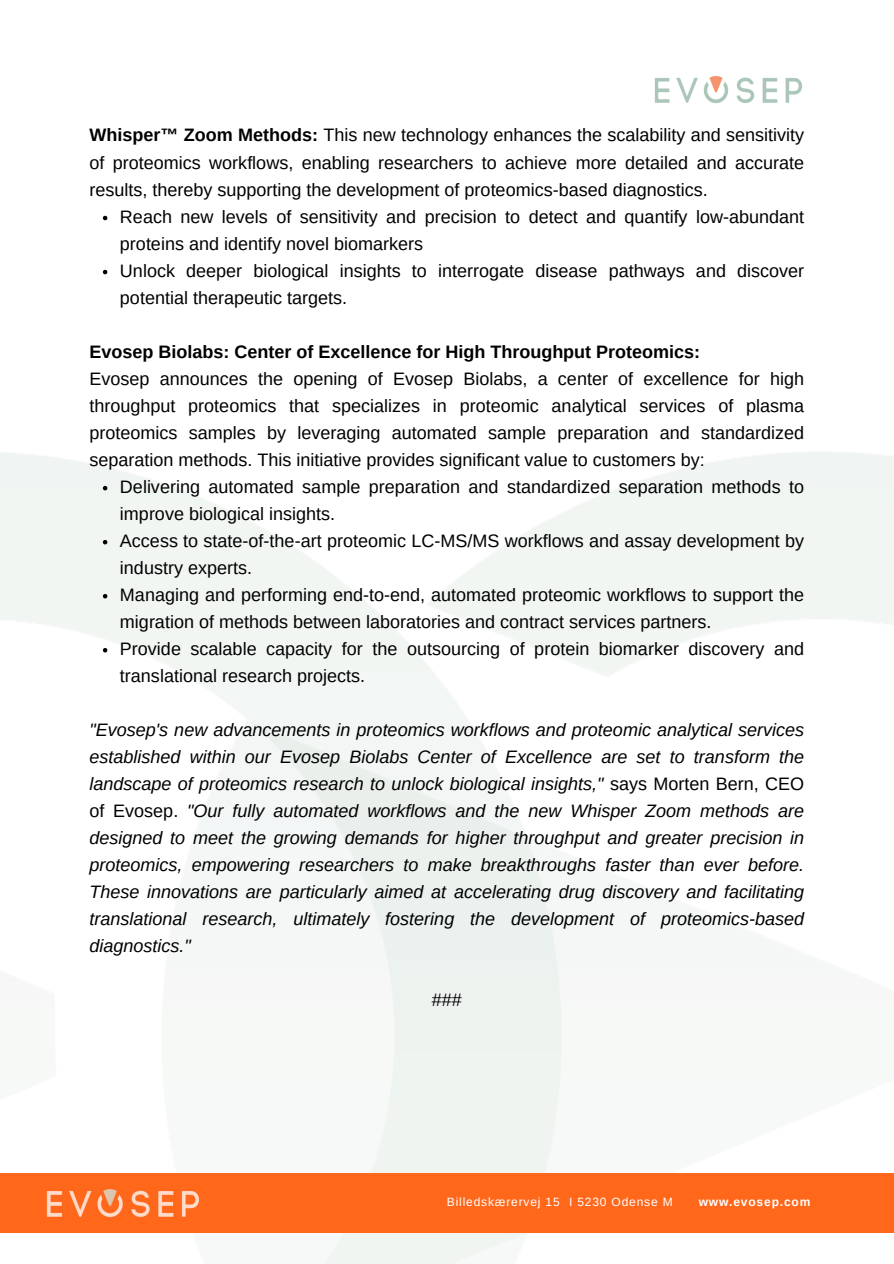
<style>
.page{position:relative;width:894px;height:1264px;background:#fff}
.page>*{position:absolute;margin:0;border:0;box-sizing:border-box;transform-origin:0 0}
.t1{font:18px/27px "Arimo";color:#000}
.t2{font:italic 18px/27px "Arimo";color:#000;text-align:justify}
.t3{font:12px "Arimo";letter-spacing:.07em;color:#fff}
.t4{font:700 12px "Arimo";letter-spacing:.07em;color:#fff}
.s1{font-weight:700}
.s2{font-style:normal}
</style>
<div class="page">
<img style="left:0;top:452px;width:893px;height:811px">
<div style="left:0;top:1173px;width:893px;height:58px;background:#ff671b"></div>
<img style="left:46px;top:1189px;width:154px;height:29px">
<img style="left:655px;top:75px;width:147px;height:29px">
<svg style="left:103px;top:216px;width:4px;height:4px"></svg>
<svg style="left:103px;top:270px;width:4px;height:4px"></svg>
<svg style="left:103px;top:486px;width:4px;height:4px"></svg>
<svg style="left:103px;top:540px;width:4px;height:4px"></svg>
<svg style="left:103px;top:594px;width:4px;height:4px"></svg>
<svg style="left:103px;top:648px;width:4px;height:4px"></svg>
<h1 class="t1" style="left:89px;top:122px;width:716px;text-align:justify"><span class="s1">Whisper™ Zoom Methods:</span> This new technology enhances the scalability and sensitivity of proteomics workflows, enabling researchers to achieve more detailed and accurate results, thereby supporting the development of proteomics-based diagnostics.</h1>
<p class="t1" style="left:120px;top:203px;width:685px">Reach new levels of sensitivity and precision to detect and quantify low-abundant proteins and identify novel biomarkers</p>
<p class="t1" style="left:120px;top:257px;width:685px">Unlock deeper biological insights to interrogate disease pathways and discover potential therapeutic targets.</p>
<h1 class="t1" style="left:89px;top:338px;width:716px"><span class="s1">Evosep Biolabs: Center of Excellence for High Throughput Proteomics:<br></span>Evosep announces the opening of Evosep Biolabs, a center of excellence for high throughput proteomics that specializes in proteomic analytical services of plasma proteomics samples by leveraging automated sample preparation and standardized separation methods. This initiative provides significant value to customers by:</h1>
<p class="t1" style="left:120px;top:473px;width:685px">Delivering automated sample preparation and standardized separation methods to improve biological insights.</p>
<p class="t1" style="left:120px;top:527px;width:685px">Access to state-of-the-art proteomic LC-MS/MS workflows and assay development by industry experts.</p>
<p class="t1" style="left:120px;top:581px;width:685px">Managing and performing end-to-end, automated proteomic workflows to support the migration of methods between laboratories and contract services partners.</p>
<p class="t1" style="left:120px;top:635px;width:685px">Provide scalable capacity for the outsourcing of protein biomarker discovery and translational research projects.</p>
<h1 class="t2" style="left:89px;top:716px;width:716px">"Evosep's new advancements in proteomics workflows and proteomic analytical services established within our Evosep Biolabs Center of Excellence are set to transform the landscape of proteomics research to unlock biological insights," <span class="s2">says Morten Bern, CEO of Evosep.</span> "Our fully automated workflows and the new Whisper Zoom methods are designed to meet the growing demands for higher throughput and greater precision in proteomics, empowering researchers to make breakthroughs faster than ever before.<br>These innovations are particularly aimed at accelerating drug discovery and facilitating translational research, ultimately fostering the development of proteomics-based diagnostics."</h1>
<h1 class="t1" style="left:431px;top:986px;width:32px">###</h1>
<p class="t3" style="left:446px;top:1194px;width:227px">Billedskærervej 15 I 5230 Odense M</p>
<p class="t4" style="left:698px;top:1194px;width:113px">www.evosep.com</p>
</div>
